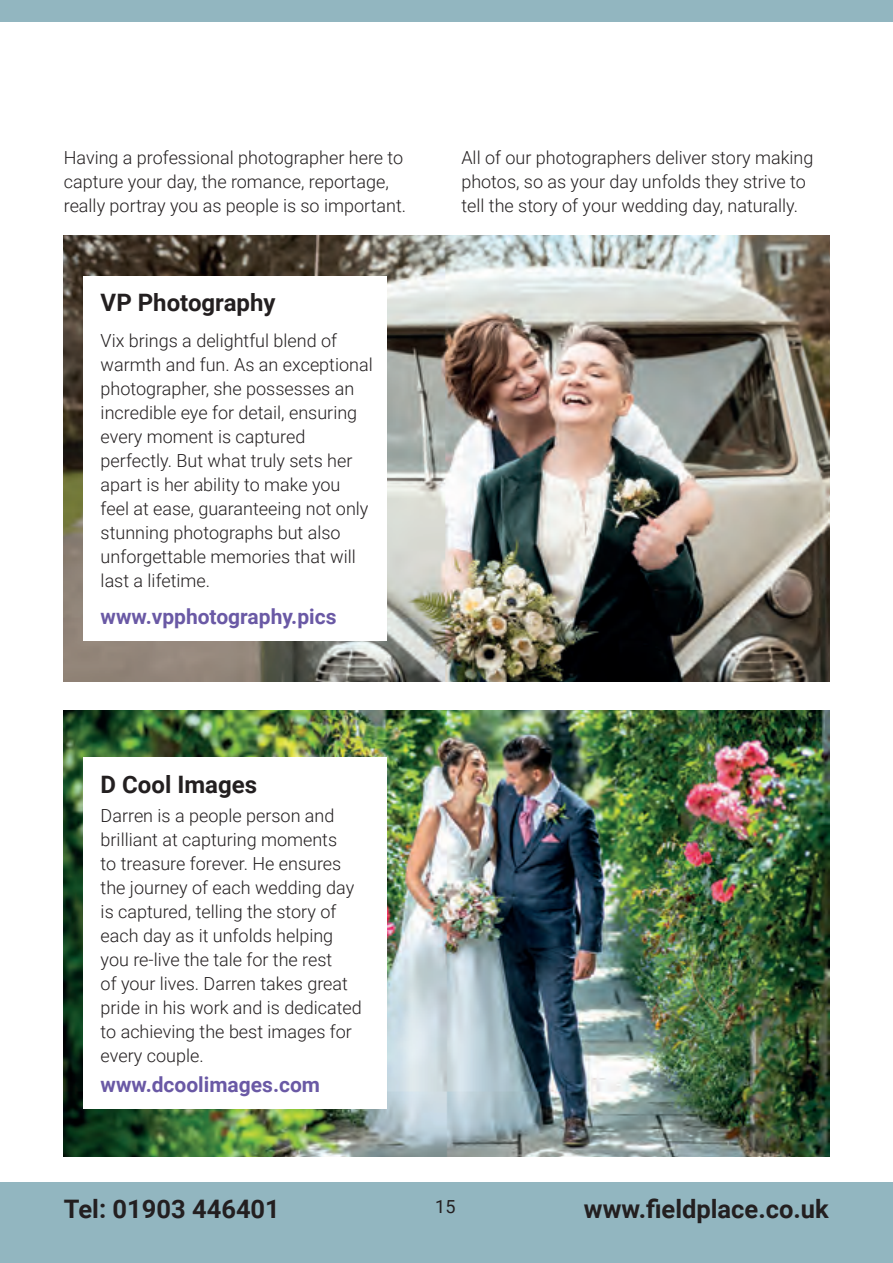
<style>
.page{position:relative;width:893px;height:1263px;background:#fff}
.page>*{position:absolute;margin:0;border:0;box-sizing:border-box;transform-origin:0 0}
.t1{font:700 25.5px "Roboto";color:#231f20}
.t2{font:700 24px "Roboto";color:#231f20}
.t3{font:700 21px "Roboto";color:#6a59a5}
.t4{font:300 18px/24px "Roboto";color:#231f20}
.t5{font:18px "Roboto";color:#231f20}
</style>
<div class="page">
<div style="left:0;top:0;width:893px;height:21px;background:#92b6c0"></div>
<div style="left:0;top:1182px;width:893px;height:81px;background:#92b6c0"></div>
<img style="left:64px;top:235px;width:765px;height:447px">
<img style="left:64px;top:710px;width:765px;height:447px">
<div style="left:84px;top:276px;width:303px;height:365px;background:#fff"></div>
<div style="left:84px;top:758px;width:303px;height:351px;background:#fff"></div>
<p class="t4" style="left:64px;top:145px;width:344px">Having a professional photographer here to capture your day, the romance, reportage, really portray you as people is so important.</p>
<p class="t4" style="left:461px;top:145px;width:354px">All of our photographers deliver story making photos, so as your day unfolds they strive to tell the story of your wedding day, naturally.</p>
<p class="t2" style="left:101px;top:286px;width:176px">VP Photography</p>
<p class="t4" style="left:101px;top:328px;width:274px">Vix brings a delightful blend of warmth and fun. As an exceptional photographer, she possesses an incredible eye for detail, ensuring every moment is captured perfectly. But what truly sets her apart is her ability to make you feel at ease, guaranteeing not only stunning photographs but also unforgettable memories that will last a lifetime.</p>
<p class="t3" style="left:101px;top:601px;width:237px">www.vpphotography.pics</p>
<p class="t2" style="left:101px;top:767px;width:158px">D Cool Images</p>
<p class="t4" style="left:101px;top:802px;width:263px">Darren is a people person and brilliant at capturing moments<br>to treasure forever. He ensures the journey of each wedding day is captured, telling the story of each day as it unfolds helping you re-live the tale for the rest<br>of your lives. Darren takes great pride in his work and is dedicated to achieving the best images for every couple.</p>
<p class="t3" style="left:101px;top:1070px;width:221px">www.dcoolimages.com</p>
<h1 class="t1" style="left:64px;top:1191px;width:218px">Tel: 01903 446401</h1>
<p class="t5" style="left:435px;top:1194px;width:22px">15</p>
<h1 class="t1" style="left:584px;top:1191px;width:246px">www.fieldplace.co.uk</h1>
</div>
